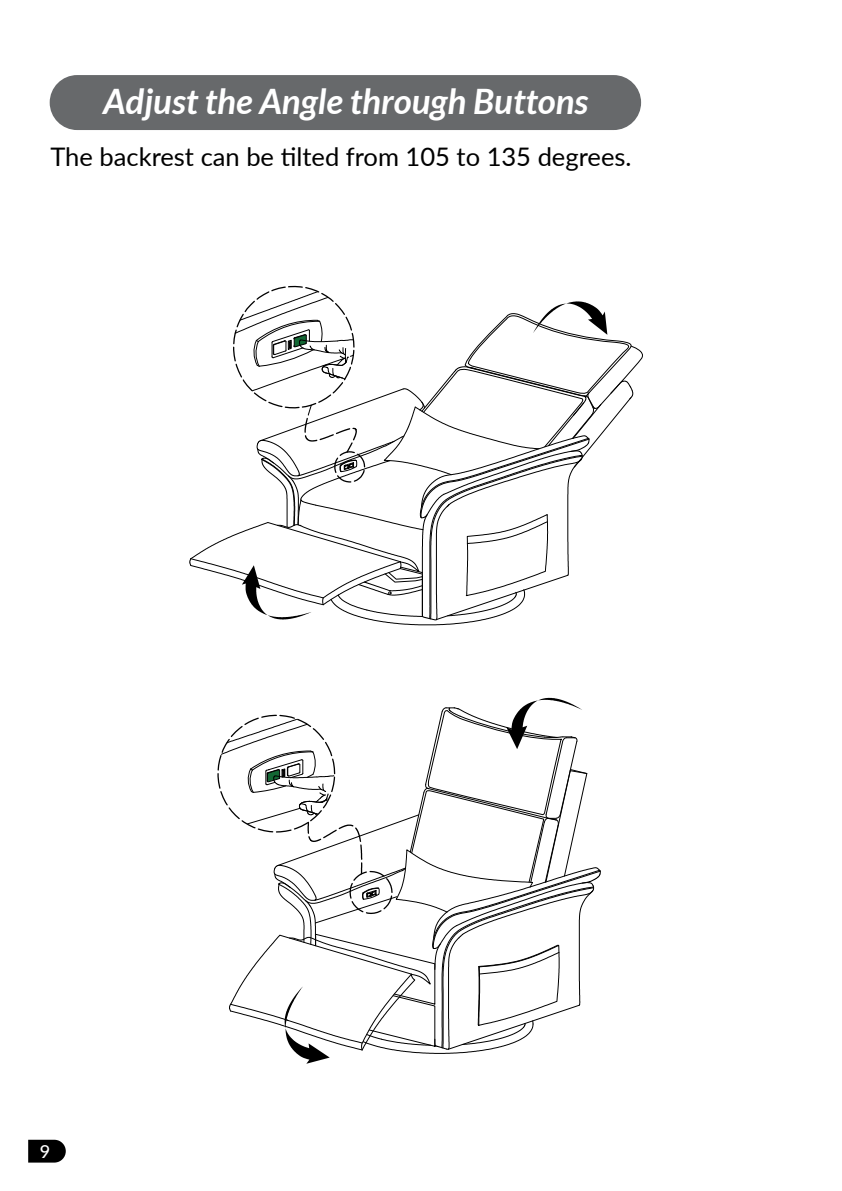
<style>
.page{position:relative;width:842px;height:1191px;background:#fff}
.page>*{position:absolute;margin:0;border:0;box-sizing:border-box;transform-origin:0 0}
.t1{font:italic 700 35px "Lato";color:#fff}
.t2{font:25.6px "Lato";color:#000}
.t3{font:500 18px "Lato";color:#fff}
</style>
<div class="page">
<div style="left:50px;top:75px;width:591px;height:55px;background:#67696b;border-radius:27px"></div>
<svg style="left:28px;top:1139px;width:38px;height:23px"></svg>
<svg style="left:189px;top:285px;width:454px;height:340px"></svg>
<svg style="left:217px;top:698px;width:384px;height:365px"></svg>
<h1 class="t1" style="left:103px;top:82px;width:487px">Adjust the Angle through Buttons</h1>
<p class="t2" style="left:50px;top:139px;width:583px">The backrest can be tilted from 105 to 135 degrees.</p>
<p class="t3" style="left:40px;top:1138px;width:12px">9</p>
</div>
